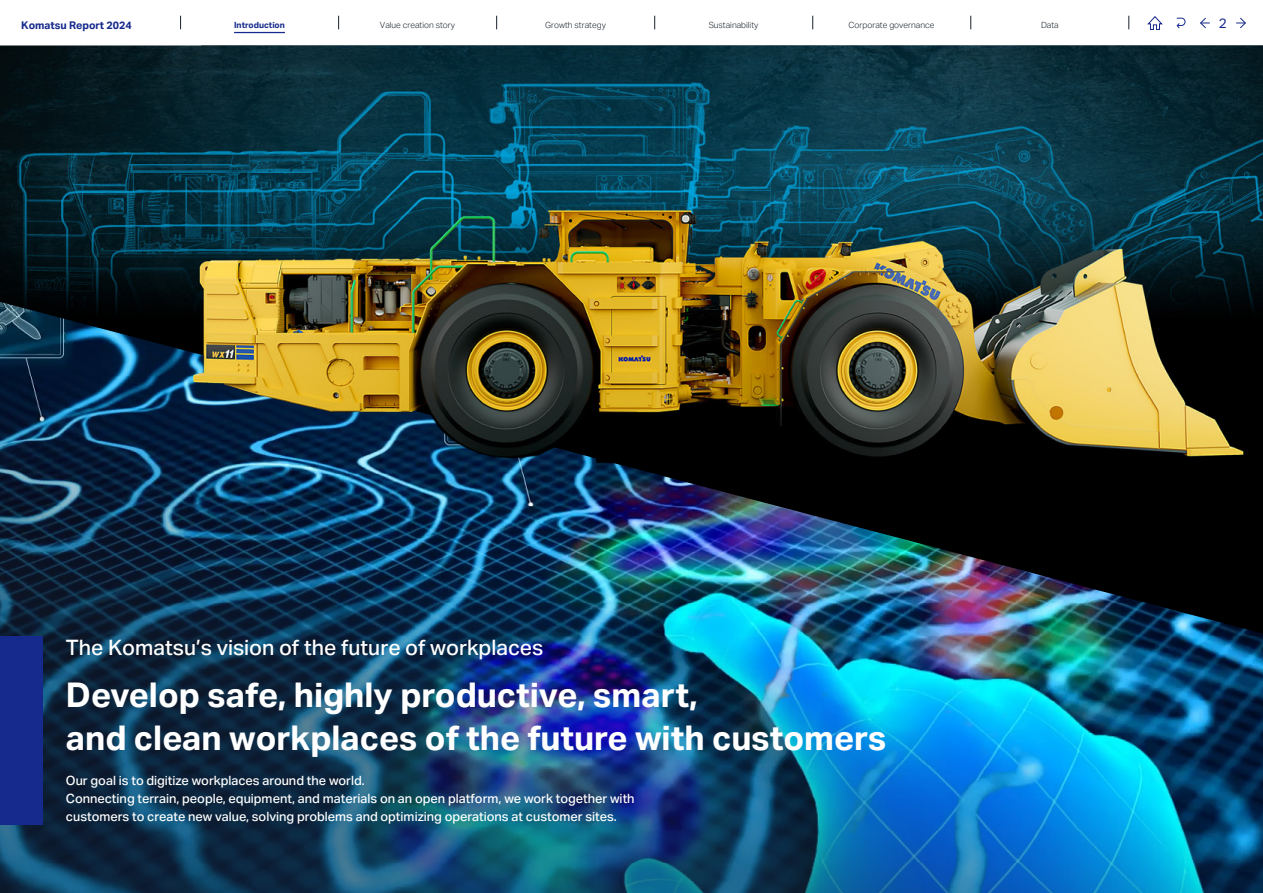
<style>
.page{position:relative;width:1263px;height:893px;background:#fff}
.page>*{position:absolute;margin:0;border:0;box-sizing:border-box;transform-origin:0 0}
.t1{font:700 34.05px/43.7px "Aktiv Grotesk";color:#fff}
.t2{font:500 21.3px "Aktiv Grotesk";color:#fff}
.t3{font:13.5px "Aktiv Grotesk";color:#152a8c}
.t4{font:500 12.75px/18px "Aktiv Grotesk";color:#fff}
.t5{font:700 10.65px "Aktiv Grotesk";color:#152a8c}
.t6{font:300 8.55px "Aktiv Grotesk";color:#18212b}
.t7{font:700 8.55px "Aktiv Grotesk";color:#152a8c}
</style>
<div class="page">
<svg style="left:1147px;top:16px;width:16px;height:14px"></svg>
<svg style="left:180px;top:16px;width:1px;height:13px"></svg>
<svg style="left:496px;top:16px;width:1px;height:13px"></svg>
<svg style="left:970px;top:16px;width:1px;height:13px"></svg>
<svg style="left:338px;top:16px;width:1px;height:13px"></svg>
<svg style="left:812px;top:16px;width:1px;height:13px"></svg>
<svg style="left:654px;top:16px;width:1px;height:13px"></svg>
<svg style="left:1128px;top:16px;width:1px;height:13px"></svg>
<svg style="left:1200px;top:17px;width:9px;height:12px"></svg>
<svg style="left:1236px;top:17px;width:10px;height:12px"></svg>
<svg style="left:1176px;top:17px;width:10px;height:12px"></svg>
<img style="left:0;top:634px;width:1263px;height:259px">
<div style="left:0;top:636px;width:43px;height:188px;background:#152a8c"></div>
<img style="left:0;top:553px;width:1263px;height:81px">
<img style="left:0;top:45px;width:1263px;height:508px">
<hr style="left:234px;top:32px;width:51px;height:1px;background:#152a8c">
<p class="t5" style="left:21px;top:19px;width:112px">Komatsu Report 2024</p>
<p class="t6" style="left:380px;top:20px;width:77px">Value creation story</p>
<p class="t6" style="left:545px;top:20px;width:62px">Growth strategy</p>
<p class="t6" style="left:709px;top:20px;width:51px">Sustainability</p>
<p class="t6" style="left:848px;top:20px;width:87px">Corporate governance</p>
<p class="t6" style="left:1041px;top:20px;width:19px">Data</p>
<p class="t3" style="left:1219px;top:15px;width:9px">2</p>
<p class="t7" style="left:234px;top:20px;width:52px">Introduction</p>
<h2 class="t2" style="left:66px;top:635px;width:479px">The Komatsu’s vision of the future of workplaces</h2>
<h1 class="t1" style="left:66px;top:673px;width:822px">Develop safe, highly productive, smart,<br>and clean workplaces of the future with customers</h1>
<p class="t4" style="left:66px;top:772px;width:570px">Our goal is to digitize workplaces around the world.<br>Connecting terrain, people, equipment, and materials on an open platform, we work together with customers to create new value, solving problems and optimizing operations at customer sites.</p>
</div>
